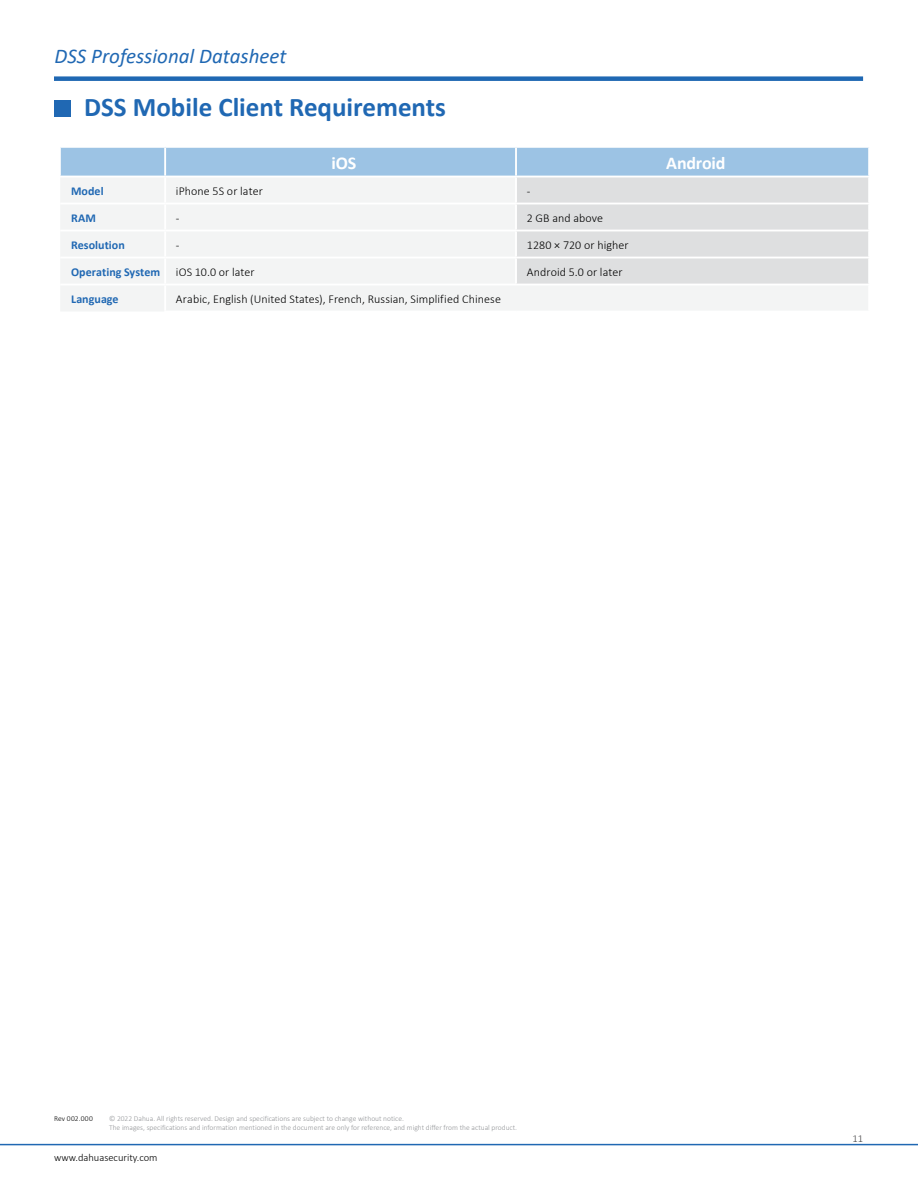
<style>
.page{position:relative;width:918px;height:1188px;background:#fff}
.page>*{position:absolute;margin:0;border:0;box-sizing:border-box;transform-origin:0 0}
.t1{font:700 27px "Calibri";color:#2068b3}
.t2{font:italic 21px "Calibri";color:#2068b3}
.t3{font:700 18px "Calibri";letter-spacing:-.01em;color:#fff}
.t4{font:300 12px "Calibri";letter-spacing:.01em;color:#000}
.t5{font:700 12px "Calibri";letter-spacing:.005em;color:#2068b3}
.t6{font:300 10.5px "Calibri";color:#000}
.t7{font:300 10.5px "Calibri";color:#403f41}
.t8{font:300 7.5px/9px "Calibri";color:#939598}
.t9{font:300 7.5px "Calibri";letter-spacing:.035em;color:#000}
</style>
<div class="page">
<div style="left:54px;top:76px;width:809px;height:5px;background:#2068b3"></div>
<hr style="left:0;top:1144px;width:918px;height:1px;background:#2068b3">
<div style="left:61px;top:286px;width:807px;height:25px;background:#f3f4f4"></div>
<hr style="left:164px;top:285px;width:2px;height:26px;background:#fff">
<svg style="left:60px;top:148px;width:809px;height:136px"></svg>
<hr style="left:164px;top:148px;width:2px;height:28px;background:#fff">
<hr style="left:515px;top:148px;width:2px;height:28px;background:#fff">
<hr style="left:868px;top:148px;width:2px;height:28px;background:#fff">
<hr style="left:60px;top:176px;width:105px;height:1px;background:#fff">
<hr style="left:165px;top:176px;width:351px;height:1px;background:#fff">
<hr style="left:516px;top:176px;width:354px;height:1px;background:#fff">
<div style="left:55px;top:100px;width:16px;height:17px;background:#2068b3"></div>
<h2 class="t2" style="left:55px;top:41px;width:233px">DSS Professional Datasheet</h2>
<h1 class="t1" style="left:84px;top:88px;width:363px">DSS Mobile Client Requirements</h1>
<h3 class="t3" style="left:332px;top:150px;width:26px">iOS</h3>
<h3 class="t3" style="left:666px;top:150px;width:61px">Android</h3>
<h3 class="t5" style="left:71px;top:183px;width:34px">Model</h3>
<h3 class="t4" style="left:176px;top:184px;width:88px">iPhone 5S or later</h3>
<h3 class="t4" style="left:527px;top:184px;width:5px">-</h3>
<h3 class="t5" style="left:71px;top:210px;width:26px">RAM</h3>
<h3 class="t4" style="left:176px;top:211px;width:5px">-</h3>
<h3 class="t4" style="left:527px;top:211px;width:78px">2 GB and above</h3>
<h3 class="t5" style="left:71px;top:237px;width:55px">Resolution</h3>
<h3 class="t4" style="left:176px;top:238px;width:5px">-</h3>
<h3 class="t4" style="left:527px;top:238px;width:103px">1280 × 720 or higher</h3>
<h3 class="t5" style="left:71px;top:264px;width:91px">Operating System</h3>
<h3 class="t4" style="left:176px;top:265px;width:80px">iOS 10.0 or later</h3>
<h3 class="t4" style="left:527px;top:265px;width:97px">Android 5.0 or later</h3>
<h3 class="t5" style="left:71px;top:291px;width:49px">Language</h3>
<h3 class="t4" style="left:176px;top:292px;width:326px">Arabic, English (United States), French, Russian, Simplified Chinese</h3>
<p class="t9" style="left:54px;top:1113px;width:40px">Rev 002.000</p>
<p class="t8" style="left:109px;top:1114px;width:410px">© 2022 Dahua. All rights reserved. Design and specifications are subject to change without notice.<br>The images, specifications and information mentioned in the document are only for reference, and might differ from the actual product.</p>
<h3 class="t6" style="left:54px;top:1151px;width:105px">www.dahuasecurity.com</h3>
<h3 class="t7" style="left:852px;top:1132px;width:12px">11</h3>
</div>
